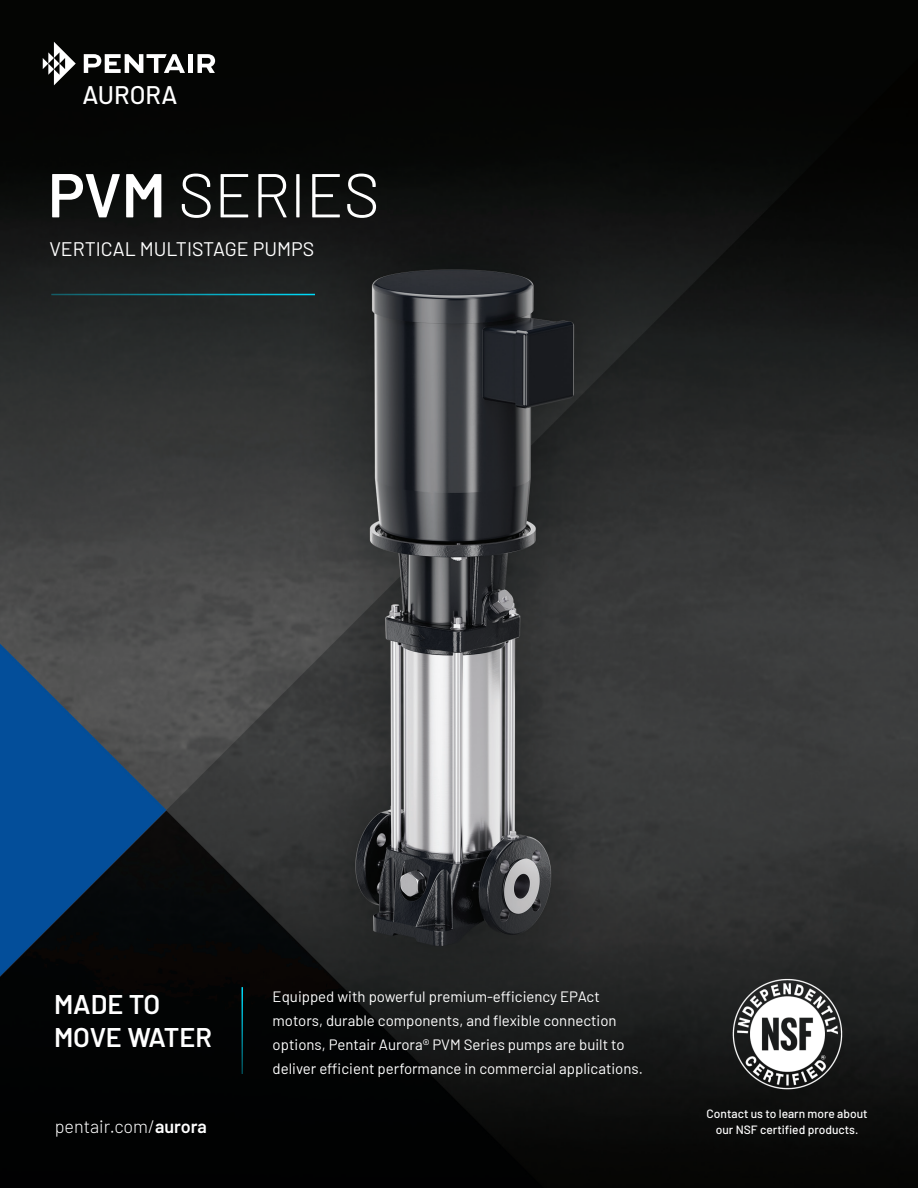
<style>
.page{position:relative;width:918px;height:1188px;background:#fff}
.page>*{position:absolute;margin:0;border:0;box-sizing:border-box;transform-origin:0 0}
.t1{font:300 61.95px "Barlow";color:#fff}
.t2{font:600 27px "Barlow";color:#fff}
.Paragraph_Style_1{font:500 25.35px "Barlow";letter-spacing:-.005em;color:#fff}
.t3{font:19.65px "Barlow";color:#fff}
.t4{font:300 18px "Barlow";color:#fff}
.t5{font:15px/24px "Barlow";color:#fff}
.CVI_Bullets{font:500 12px/16.5px "Barlow";color:#fff;text-align:center}
.s1{font-weight:600}
</style>
<div class="page">
<img style="left:0;top:0;width:918px;height:1188px">
<svg style="left:43px;top:42px;width:33px;height:43px"></svg>
<svg style="left:84px;top:54px;width:101px;height:19px"></svg>
<div style="left:188px;top:54px;width:5px;height:19px;background:#fff"></div>
<svg style="left:198px;top:54px;width:17px;height:19px"></svg>
<hr style="left:242px;top:987px;width:1px;height:87px;background:#00daf8">
<hr style="left:51px;top:294px;width:264px;height:1px;background:#00daf8">
<img style="left:725px;top:972px;width:124px;height:124px">
<p class="Paragraph_Style_1" style="left:82px;top:76px;width:97px">AURORA</p>
<p class="t1" style="left:48px;top:151px;width:333px"><span class="s1">PVM</span> SERIES</p>
<p class="t3" style="left:50px;top:235px;width:266px">VERTICAL MULTISTAGE PUMPS</p>
<p class="t2" style="left:54px;top:985px;width:108px">MADE TO</p>
<p class="t2" style="left:54px;top:1017px;width:159px">MOVE WATER</p>
<p class="t4" style="left:55px;top:1113px;width:154px">pentair.com/<span class="s1">aurora</span></p>
<p class="t5" style="left:273px;top:984px;width:372px">Equipped with powerful premium-efficiency EPAct motors, durable components, and flexible connection options, Pentair Aurora® PVM Series pumps are built to deliver efficient performance in commercial applications.</p>
<p class="CVI_Bullets" style="left:707px;top:1104px;width:163px">Contact us to learn more about our NSF certified products.</p>
</div>
